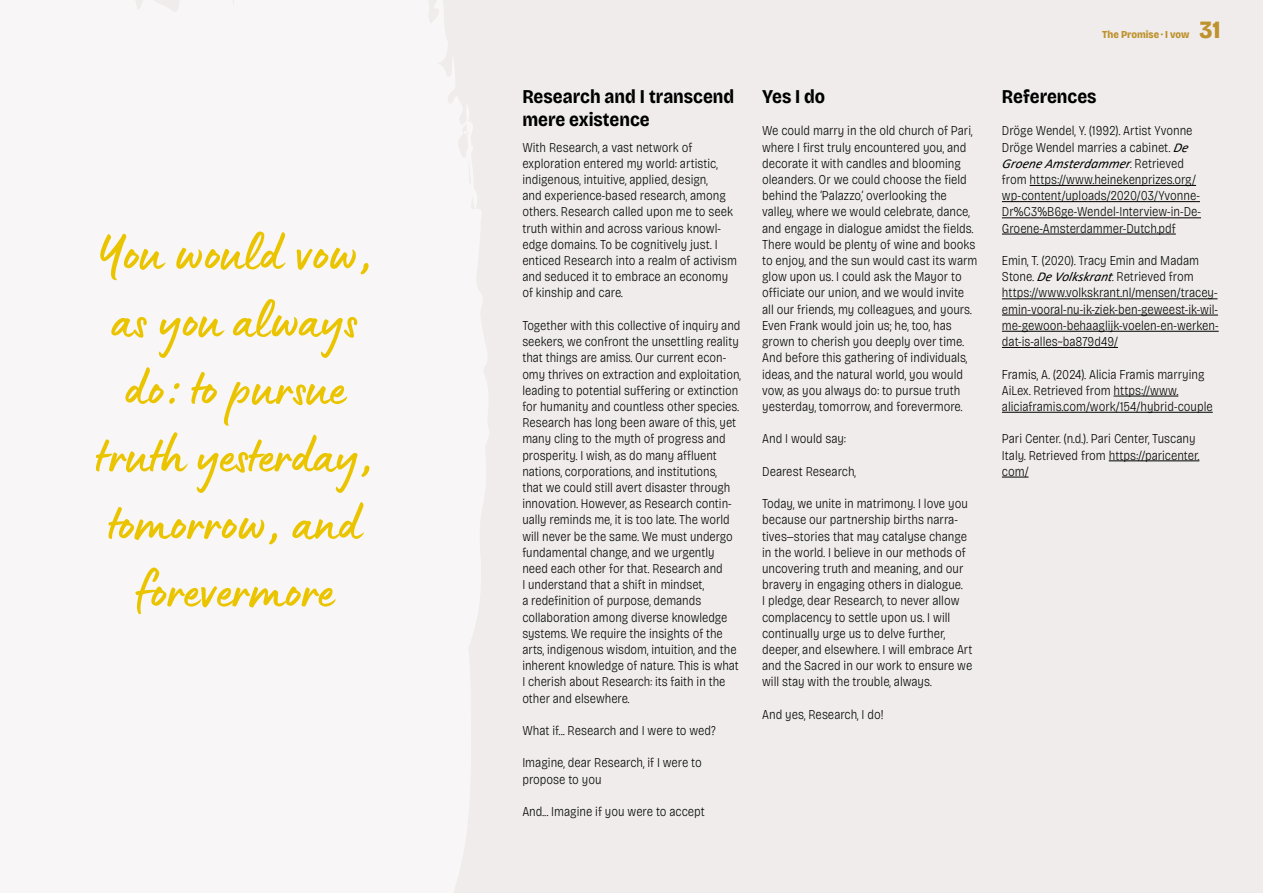
<style>
.page{position:relative;width:1263px;height:893px;background:#f0ecec}
.page>*{position:absolute;margin:0;border:0;box-sizing:border-box;transform-origin:0 0}
.t1{font:56.25px/67.5px "Lumios Marker";color:#ebc400;text-align:center}
.t2{font:800 semi-condensed 24.75px "Bricolage Grotesque 24 pt";color:#be922c}
.t3{font:700 semi-condensed 19.5px/23.4px "Bricolage Grotesque 24 pt";color:#000}
.t4{font:200 semi-condensed 13.5px/16.2px "Bricolage Grotesque 24 pt";color:#000}
.t5{font:italic 13.5px "Calibri";color:#000}
.t6{font:800 semi-condensed 10.65px "Bricolage Grotesque 24 pt";color:#be922c}
.s1{font-family:"Calibri";font-weight:400;font-style:italic;font-stretch:normal}
.s2{font-family:"Bricolage Grotesque 24 pt";font-weight:200;font-style:normal;font-stretch:semi-condensed}
</style>
<div class="page">
<hr style="left:1029px;top:185px;width:167px;height:1px;background:#000">
<hr style="left:1002px;top:201px;width:198px;height:1px;background:#000">
<hr style="left:1002px;top:217px;width:199px;height:1px;background:#000">
<hr style="left:1002px;top:234px;width:174px;height:1px;background:#000">
<hr style="left:1002px;top:298px;width:215px;height:1px;background:#000">
<hr style="left:1002px;top:315px;width:216px;height:1px;background:#000">
<hr style="left:1002px;top:331px;width:217px;height:1px;background:#000">
<hr style="left:1002px;top:347px;width:116px;height:1px;background:#000">
<hr style="left:1113px;top:396px;width:65px;height:1px;background:#000">
<hr style="left:1002px;top:412px;width:211px;height:1px;background:#000">
<hr style="left:1109px;top:460px;width:90px;height:1px;background:#000">
<svg style="left:1002px;top:477px;width:26px;height:1px"></svg>
<h1 class="t1" style="left:95px;top:215px;width:280px">You would vow, as you always do: to pursue truth yesterday, tomorrow, and forevermore</h1>
<h3 class="t3" style="left:522px;top:84px;width:213px">Research and I transcend mere existence</h3>
<p class="t4" style="left:522px;top:138px;width:216px">With Research, a vast network of exploration entered my world: artistic, indigenous, intuitive, applied, design,<br>and experience-based research, among others. Research called upon me to seek truth within and across various knowl&shy;edge domains. To be cognitively just. I enticed Research into a realm of activism and seduced it to embrace an economy of kinship and care.</p>
<p class="t4" style="left:522px;top:317px;width:220px">Together with this collective of inquiry and seekers, we confront the unsettling reality that things are amiss. Our current econ&shy;omy thrives on extraction and exploitation, leading to potential suffering or extinction for humanity and countless other species.<br>Research has long been aware of this, yet many cling to the myth of progress and prosperity. I wish, as do many affluent nations, corporations, and institutions,<br>that we could still avert disaster through innovation. However, as Research contin&shy;ually reminds me, it is too late. The world will never be the same. We must undergo fundamental change, and we urgently need each other for that. Research and<br>I understand that a shift in mindset,<br>a redefinition of purpose, demands collaboration among diverse knowledge systems. We require the insights of the arts, indigenous wisdom, intuition, and the inherent knowledge of nature. This is what I cherish about Research: its faith in the other and elsewhere.</p>
<p class="t4" style="left:522px;top:722px;width:195px">What if... Research and I were to wed?</p>
<p class="t4" style="left:522px;top:754px;width:181px">Imagine, dear Research, if I were to propose to you</p>
<p class="t4" style="left:522px;top:803px;width:184px">And... Imagine if you were to accept</p>
<h3 class="t3" style="left:762px;top:84px;width:65px">Yes I do</h3>
<p class="t4" style="left:762px;top:122px;width:217px">We could marry in the old church of Pari, where I first truly encountered you, and decorate it with candles and blooming oleanders. Or we could choose the field behind the ‘Palazzo,’ overlooking the valley, where we would celebrate, dance, and engage in dialogue amidst the fields.<br>There would be plenty of wine and books to enjoy, and the sun would cast its warm glow upon us. I could ask the Mayor to officiate our union, and we would invite all our friends, my colleagues, and yours.<br>Even Frank would join us; he, too, has grown to cherish you deeply over time.<br>And before this gathering of individuals, ideas, and the natural world, you would vow, as you always do: to pursue truth yesterday, tomorrow, and forevermore.</p>
<p class="t4" style="left:762px;top:430px;width:85px">And I would say:</p>
<p class="t4" style="left:762px;top:462px;width:95px">Dearest Research,</p>
<p class="t4" style="left:762px;top:495px;width:212px">Today, we unite in matrimony. I love you because our partnership births narra&shy;tives—stories that may catalyse change in the world. I believe in our methods of uncovering truth and meaning, and our bravery in engaging others in dialogue.<br>I pledge, dear Research, to never allow complacency to settle upon us. I will continually urge us to delve further, deeper, and elsewhere. I will embrace Art and the Sacred in our work to ensure we will stay with the trouble, always.</p>
<p class="t4" style="left:762px;top:705px;width:123px">And yes, Research, I do!</p>
<p class="t6" style="left:1102px;top:26px;width:89px">The Promise · I vow</p>
<h2 class="t2" style="left:1199px;top:10px;width:22px">31</h2>
<h3 class="t3" style="left:1002px;top:84px;width:96px">References</h3>
<p class="t4" style="left:1002px;top:122px;width:192px">Dröge Wendel, Y. (1992). Artist Yvonne<br>Dröge Wendel marries a cabinet. <span class="s1">De</span></p>
<p class="t5" style="left:1002px;top:154px;width:184px">Groene Amsterdammer<span class="s2">. R e t r i e v e d</span></p>
<p class="t4" style="left:1002px;top:171px;width:201px">from https://www.heinekenprizes.org/ wp-content/uploads/2020/03/Yvonne-Dr%C3%B6ge-Wendel-Interview-in-De-Groene-Amsterdammer-Dutch.pdf</p>
<p class="t4" style="left:1002px;top:252px;width:218px">Emin, T. (2020). Tracy Emin and Madam Stone. <span class="s1">De Volkskrant</span>. Retrieved from https://www.volkskrant.nl/mensen/tracey&shy;emin-vooral-nu-ik-ziek-ben-geweest-ik-wil&shy;me-gewoon-behaaglijk-voelen-en-werken&shy;dat-is-alles~ba879d49/</p>
<p class="t4" style="left:1002px;top:365px;width:212px">Framis, A. (2024). Alicia Framis marrying<br>AiLex. Retrieved from https://www. aliciaframis.com/work/154/hybrid-couple</p>
<p class="t4" style="left:1002px;top:430px;width:199px">Pari Center. (n.d.). Pari Center, Tuscany<br>Italy. Retrieved from https://paricenter. com/</p>
</div>
